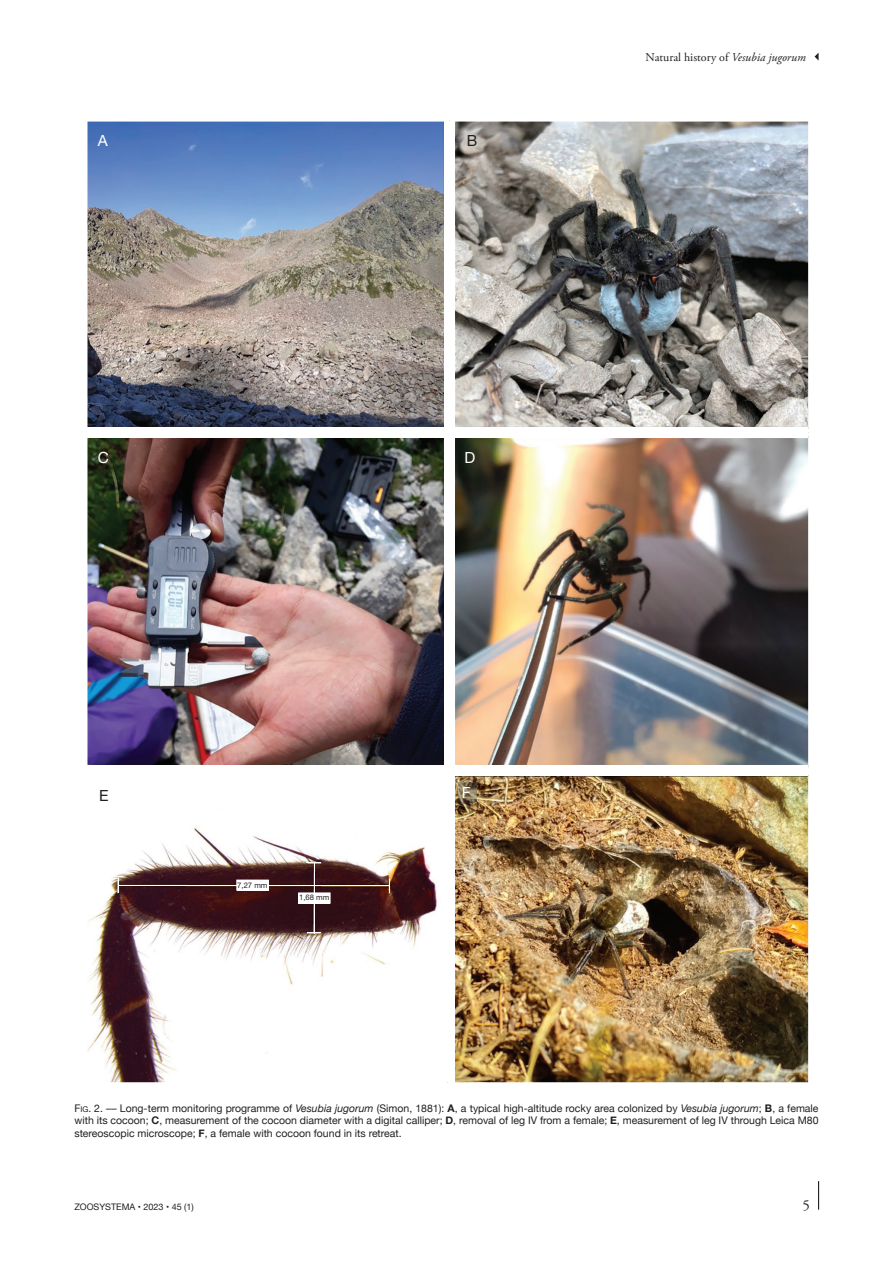
<style>
.page{position:relative;width:893px;height:1263px;background:#fff}
.page>*{position:absolute;margin:0;border:0;box-sizing:border-box;transform-origin:0 0}
.t1{font:15.45px "Helvetica Neue";color:#fff}
.t2{font:15.45px "Helvetica Neue";color:#231f20}
.t3{font:15px "Adobe Garamond Pro";color:#231f20}
.t4{font:12px "Adobe Garamond Pro";color:#231f20}
.t5{font:10.5px/12.8px "Helvetica Neue";color:#231f20;text-align:justify}
.t6{font:9px "Helvetica Neue";color:#231f20}
.t7{font:7.65px "Helvetica Neue";color:#231f20}
.s1{font-style:italic}
.s2{font-style:inherit}
.s3{font-size:7.8px}
.s4{font-weight:700}
</style>
<div class="page">
<svg style="left:818px;top:1181px;width:1px;height:29px"></svg>
<svg style="left:815px;top:53px;width:4px;height:8px"></svg>
<img style="left:87px;top:122px;width:721px;height:960px">
<div style="left:444px;top:121px;width:11px;height:961px;background:#fff"></div>
<div style="left:442px;top:765px;width:11px;height:317px;background:#fff"></div>
<div style="left:86px;top:772px;width:358px;height:11px;background:#fff"></div>
<div style="left:87px;top:427px;width:721px;height:11px;background:#fff"></div>
<div style="left:86px;top:765px;width:722px;height:11px;background:#fff"></div>
<img style="left:458px;top:783px;width:19px;height:20px">
<hr style="left:118px;top:885px;width:272px;height:1px;background:#fff">
<svg style="left:307px;top:862px;width:14px;height:1px"></svg>
<svg style="left:307px;top:932px;width:13px;height:1px"></svg>
<svg style="left:118px;top:878px;width:1px;height:14px"></svg>
<svg style="left:389px;top:879px;width:1px;height:13px"></svg>
<hr style="left:314px;top:863px;width:1px;height:70px;background:#fff">
<svg style="left:236px;top:879px;width:33px;height:12px"></svg>
<svg style="left:298px;top:892px;width:33px;height:11px"></svg>
<p class="t4" style="left:646px;top:50px;width:162px">Natural history of <span class="s1">Vesubia jugorum</span></p>
<h1 class="t1" style="left:98px;top:129px;width:11px">A</h1>
<h1 class="t2" style="left:467px;top:129px;width:12px">B</h1>
<h1 class="t1" style="left:98px;top:446px;width:13px">C</h1>
<h1 class="t1" style="left:464px;top:446px;width:12px">D</h1>
<h1 class="t2" style="left:99px;top:784px;width:11px">E</h1>
<h1 class="t1" style="left:462px;top:781px;width:10px">F</h1>
<p class="t7" style="left:237px;top:879px;width:32px">7,27 mm</p>
<p class="t7" style="left:299px;top:892px;width:32px">1,68 mm</p>
<p class="t5" style="left:74px;top:1102px;width:746px"><span class="s2">F</span><span class="s3">ig</span><span class="s2">. 2</span>. –– Long-term monitoring programme of <span class="s1">Vesubia jugorum</span> (Simon, 1881): <span class="s4">A</span>, a typical high-altitude rocky area colonized by <span class="s1">Vesubia jugorum</span>; <span class="s4">B</span>, a female with its cocoon; <span class="s4">C</span>, measurement of the cocoon diameter with a digital calliper; <span class="s4">D</span>, removal of leg IV from a female; <span class="s4">E</span>, measurement of leg IV through Leica M80 stereoscopic microscope; <span class="s4">F</span>, a female with cocoon found in its retreat.</p>
<p class="t6" style="left:74px;top:1200px;width:121px">ZOOSYSTEMA • 2023 • 45 (1)</p>
<h2 class="t3" style="left:803px;top:1196px;width:9px">5</h2>
</div>
